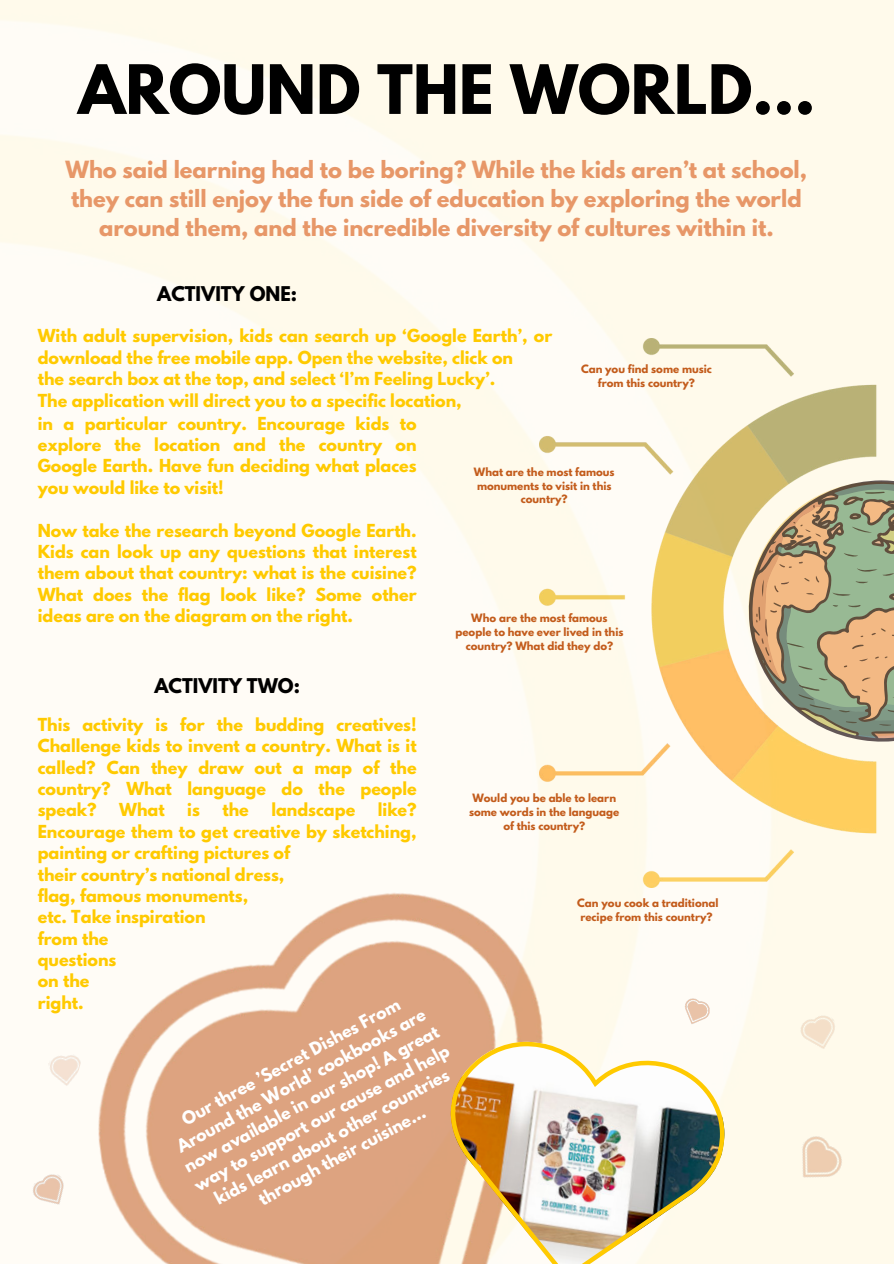
<style>
.page{position:relative;width:894px;height:1264px;background:#fff}
.page>*{position:absolute;margin:0;border:0;box-sizing:border-box;transform-origin:0 0}
.t1{font:700 60.3px "League Spartan";color:#000}
.t2{font:700 21px/29.2px "League Spartan";color:#e79768;text-align:center}
.t3{font:700 18px "League Spartan";color:#000}
.t4{font:700 15.9px/21.3px "League Spartan";color:#ffca00;text-align:justify}
.t5{font:700 15.9px/21.5px "League Spartan";color:#fff;text-align:center}
.t6{font:700 10.2px/13.6px "League Spartan";color:#c35c1c;text-align:center}
</style>
<div class="page">
<img style="left:0;top:0;width:893px;height:1263px">
<img style="left:53px;top:851px;width:545px;height:412px">
<img style="left:790px;top:1130px;width:59px;height:61px">
<img style="left:440px;top:1041px;width:284px;height:222px">
<img style="left:539px;top:338px;width:354px;height:549px">
<svg style="left:747px;top:477px;width:146px;height:272px;background:#beb28c"></svg>
<img style="left:795px;top:1005px;width:49px;height:50px">
<img style="left:684px;top:997px;width:25px;height:27px">
<img style="left:28px;top:1166px;width:46px;height:45px">
<img style="left:43px;top:1048px;width:39px;height:41px">
<h1 class="t1" style="left:78px;top:42px;width:738px">AROUND THE WORLD...</h1>
<h2 class="t2" style="left:65px;top:154px;width:743px">Who said learning had to be boring? While the kids aren’t at school, they can still enjoy the fun side of education by exploring the world around them, and the incredible diversity of cultures within it.</h2>
<p class="t3" style="left:157px;top:280px;width:141px">ACTIVITY ONE:</p>
<p class="t4" style="left:38px;top:325px;width:516px;text-align:left">With adult supervision, kids can search up ‘Google Earth’, or download the free mobile app. Open the website, click on<br>the search box at the top, and select ‘I’m Feeling Lucky’.<br>The application will direct you to a specific location,</p>
<p class="t6" style="left:581px;top:362px;width:132px">Can you find some music from this country?</p>
<p class="t4" style="left:38px;top:412px;width:380px">in a particular country. Encourage kids to explore the location and the country on Google Earth. Have fun deciding what places you would like to visit!</p>
<p class="t4" style="left:38px;top:519px;width:380px">Now take the research beyond Google Earth.<br>Kids can look up any questions that interest them about that country: what is the cuisine?<br>What does the flag look like? Some other ideas are on the diagram on the right.</p>
<p class="t3" style="left:154px;top:671px;width:147px">ACTIVITY TWO:</p>
<p class="t6" style="left:474px;top:465px;width:142px">What are the most famous monuments to visit in this country?</p>
<p class="t6" style="left:455px;top:611px;width:169px">Who are the most famous people to have ever lived in this country? What did they do?</p>
<p class="t4" style="left:38px;top:713px;width:380px">This activity is for the budding creatives!<br>Challenge kids to invent a country. What is it called? Can they draw out a map of the country? What language do the people speak?</p>
<p class="t4" style="left:38px;top:799px;width:380px;text-align:left;text-indent:340px">like?<br>Encourage them to get creative by sketching, painting or crafting pictures of<br>their country’s national dress,<br>flag, famous monuments,<br>etc. Take inspiration<br>from the<br>questions<br>on the<br>right.</p>
<p class="t4" style="left:119px;top:799px;width:47px">What</p>
<p class="t4" style="left:187px;top:799px;width:14px">is</p>
<p class="t4" style="left:222px;top:799px;width:28px">the</p>
<p class="t4" style="left:271px;top:799px;width:85px">landscape</p>
<p class="t5" style="left:159px;top:1121px;width:289px;rotate:-29deg">Our three ’Secret Dishes From<br>Around the World’ cookbooks are now available in our shop! A great way to support our cause and help kids learn about other countries through their cuisine...</p>
<p class="t6" style="left:469px;top:791px;width:152px">Would you be able to learn some words in the language of this country?</p>
<p class="t6" style="left:577px;top:895px;width:143px">Can you cook a traditional recipe from this country?</p>
</div>
